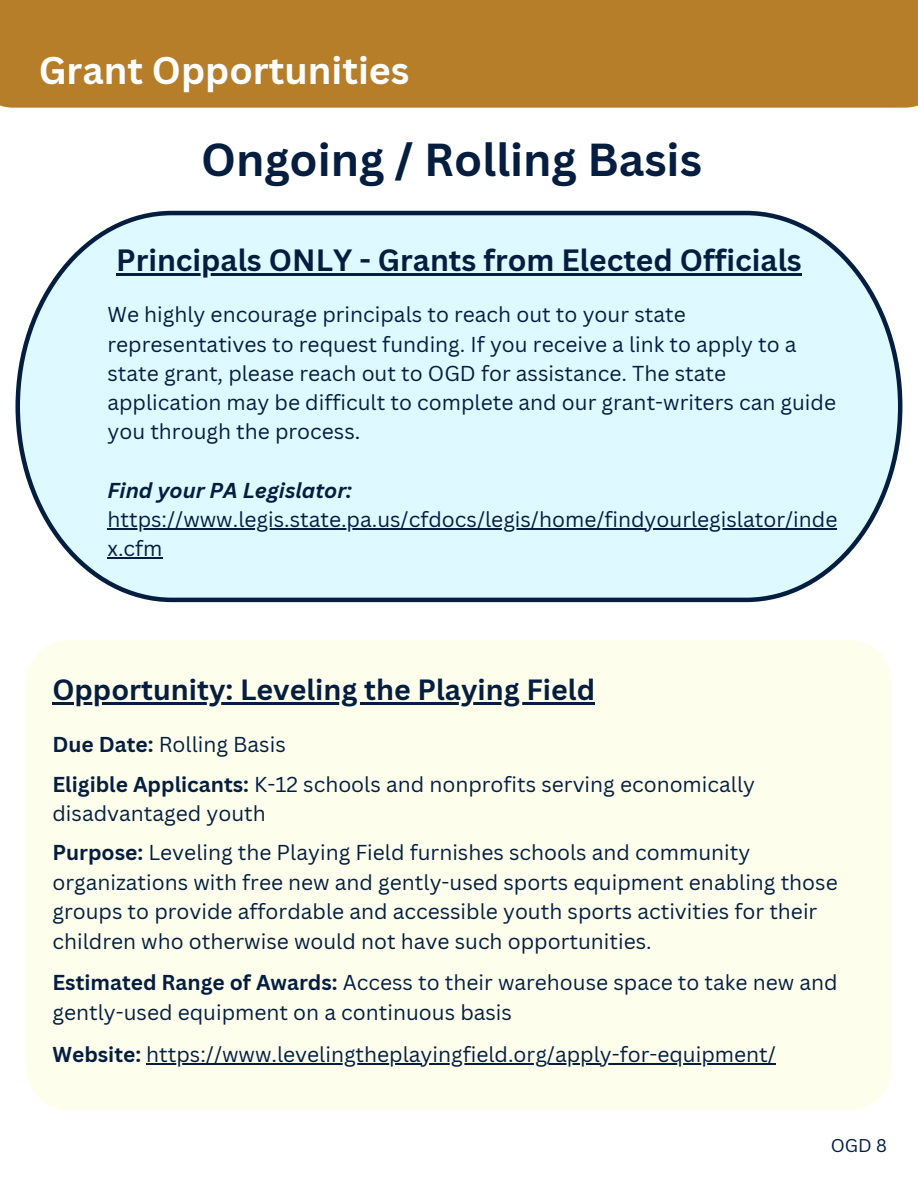
<style>
.page{position:relative;width:918px;height:1188px;background:#fff}
.page>*{position:absolute;margin:0;border:0;box-sizing:border-box;transform-origin:0 0}
.t1{font:700 45px "Canva Sans";color:#051e40}
.t2{font:700 37.5px "Canva Sans";color:#fff}
.t3{font:700 30px "Canva Sans";color:#051e40}
.t4{font:700 28.5px "Canva Sans";color:#051e40}
.t5{font:21px/29.2px "Canva Sans";color:#051e40}
.t6{font:italic 700 21px "Canva Sans";color:#051e40}
.t7{font:18px "Canva Sans";color:#051e40}
.s1{color:#000}
.s2{font-weight:700}
</style>
<div class="page">
<div style="left:0;top:0;width:918px;height:108px;background:#b67e28"></div>
<svg style="left:16px;top:211px;width:886px;height:391px;background:#d9f2f8"></svg>
<hr style="left:107px;top:528px;width:730px;height:1px;background:#051e40">
<hr style="left:107px;top:558px;width:56px;height:1px;background:#051e40">
<hr style="left:116px;top:274px;width:686px;height:2px;background:#051e40">
<div style="left:26px;top:640px;width:865px;height:470px;background:#fdffec"></div>
<hr style="left:146px;top:1063px;width:630px;height:2px;background:#051e40">
<hr style="left:52px;top:702px;width:543px;height:2px;background:#051e40">
<h2 class="t2" style="left:39px;top:44px;width:372px">Grant Opportunities</h2>
<h1 class="t1" style="left:201px;top:128px;width:502px">Ongoing / Rolling Basis</h1>
<h3 class="t3" style="left:116px;top:239px;width:687px">Principals ONLY - Grants from Elected Officials</h3>
<p class="t5" style="left:107px;top:300px;width:730px">We highly encourage principals to reach out to your state representatives to request funding. If you receive a link to apply to a state grant, please reach out to OGD for assistance. The state application may be difficult to complete and our grant-writers can guide you through the process<span class="s1">.</span></p>
<p class="t6" style="left:107px;top:475px;width:246px">Find your PA Legislator:</p>
<p class="t5" style="left:107px;top:504px;width:731px">https://www.legis.state.pa.us/cfdocs/legis/home/findyourlegislator/inde x.cfm</p>
<h3 class="t4" style="left:52px;top:669px;width:544px">Opportunity: Leveling the Playing Field</h3>
<p class="t5" style="left:52px;top:724px;width:704px;line-height:39.3px"><span class="s2">Due Date:</span> Rolling Basis<br><span class="s2">Eligible Applicants:</span> K-12 schools and nonprofits serving economically</p>
<p class="t5" style="left:52px;top:793px;width:699px;line-height:39.5px">disadvantaged youth<br><span class="s2">Purpose:</span> Leveling the Playing Field furnishes schools and community</p>
<p class="t5" style="left:52px;top:867px;width:787px">organizations with free new and gently-used sports equipment enabling those groups to provide affordable and accessible youth sports activities for their children who otherwise would not have such opportunities.</p>
<p class="t5" style="left:52px;top:968px;width:787px"><span class="s2">Estimated Range of Awards:</span> Access to their warehouse space to take new and gently-used equipment on a continuous basis</p>
<p class="t5" style="left:52px;top:1039px;width:725px"><span class="s2">Website:</span> https://www.levelingtheplayingfield.org/apply-for-equipment/</p>
<p class="t7" style="left:831px;top:1133px;width:58px">OGD 8</p>
</div>
